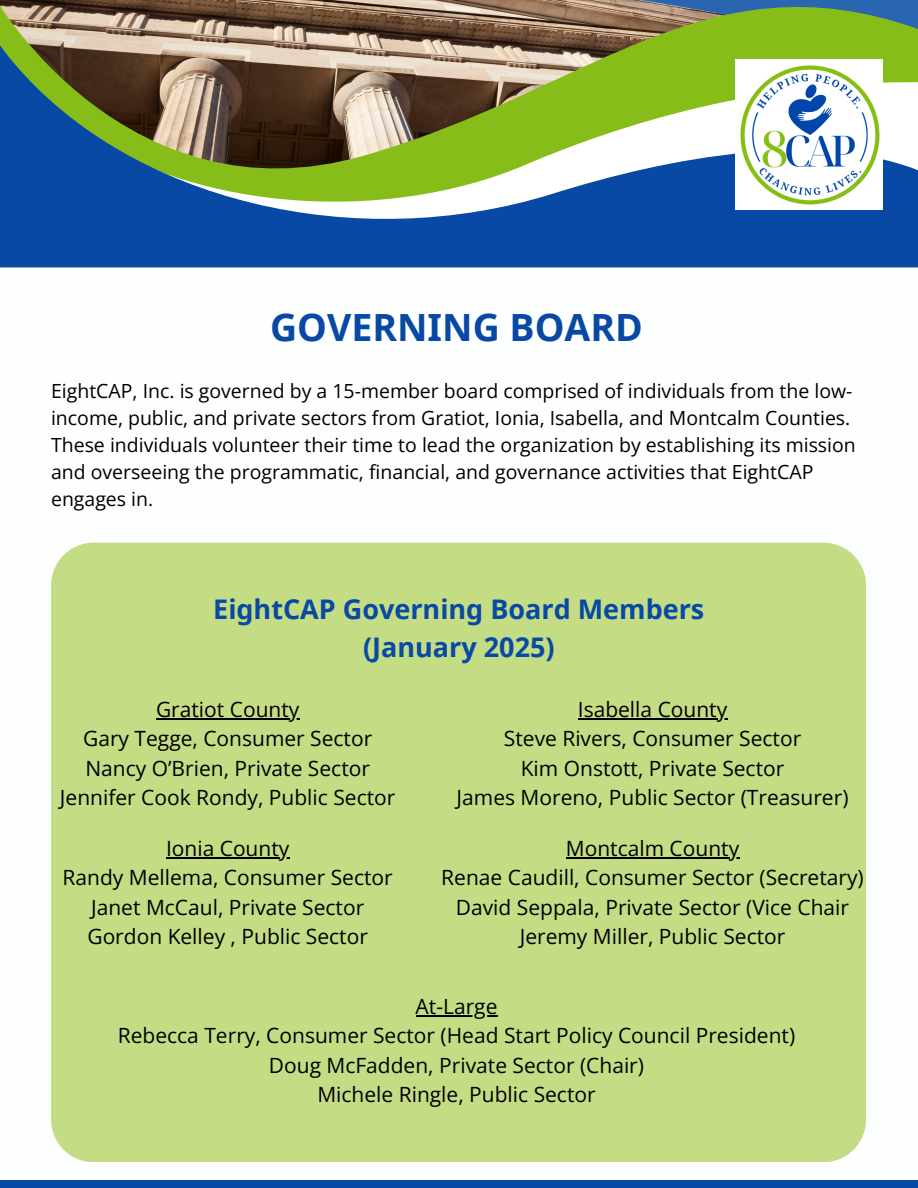
<style>
.page{position:relative;width:918px;height:1188px;background:#fff}
.page>*{position:absolute;margin:0;border:0;box-sizing:border-box;transform-origin:0 0}
.t1{font:700 37.5px "Noto Sans";color:#0849a5}
.t2{font:700 27px/37.2px "Noto Sans";color:#0849a5;text-align:center}
.t3{font:21px "Open Sans";color:#000}
.t4{font:19.5px/27px "Open Sans";color:#000}
</style>
<div class="page">
<svg style="left:0;top:0;width:918px;height:43px"></svg>
<svg style="left:0;top:43px;width:918px;height:224px"></svg>
<div style="left:0;top:1181px;width:918px;height:7px;background:#0849a5"></div>
<img style="left:736px;top:59px;width:147px;height:151px">
<div style="left:51px;top:543px;width:815px;height:619px;background:#c4dc84"></div>
<hr style="left:156px;top:718px;width:143px;height:1px;background:#000">
<hr style="left:578px;top:718px;width:149px;height:1px;background:#000">
<hr style="left:166px;top:857px;width:123px;height:1px;background:#000">
<hr style="left:566px;top:857px;width:173px;height:1px;background:#000">
<hr style="left:416px;top:1015px;width:81px;height:1px;background:#000">
<p class="t1" style="left:270px;top:301px;width:374px">GOVERNING BOARD</p>
<p class="t4" style="left:51px;top:377px;width:806px">EightCAP, Inc. is governed by a 15-member board comprised of individuals from the low&shy;income, public, and private sectors from Gratiot, Ionia, Isabella, and Montcalm Counties.<br>These individuals volunteer their time to lead the organization by establishing its mission and overseeing the programmatic, financial, and governance activities that EightCAP engages in.</p>
<h1 class="t2" style="left:213px;top:590px;width:493px">EightCAP Governing Board Members (January 2025)</h1>
<p class="t3" style="left:156px;top:695px;width:145px">Gratiot County</p>
<h2 class="t3" style="left:83px;top:724px;width:291px">Gary Tegge, Consumer Sector</h2>
<p class="t3" style="left:85px;top:753px;width:286px">Nancy O’Brien, Private Sector</p>
<p class="t3" style="left:60px;top:782px;width:337px">Jennifer Cook Rondy, Public Sector</p>
<p class="t3" style="left:578px;top:695px;width:151px">Isabella County</p>
<p class="t3" style="left:504px;top:724px;width:299px">Steve Rivers, Consumer Sector</p>
<p class="t3" style="left:521px;top:753px;width:265px">Kim Onstott, Private Sector</p>
<p class="t3" style="left:457px;top:782px;width:393px">James Moreno, Public Sector (Treasurer)</p>
<p class="t3" style="left:166px;top:834px;width:125px">Ionia County</p>
<p class="t3" style="left:63px;top:863px;width:332px">Randy Mellema, Consumer Sector</p>
<p class="t3" style="left:91px;top:892px;width:275px">Janet McCaul, Private Sector</p>
<p class="t3" style="left:87px;top:922px;width:282px">Gordon Kelley , Public Sector</p>
<p class="t3" style="left:566px;top:834px;width:175px">Montcalm County</p>
<p class="t3" style="left:441px;top:863px;width:424px">Renae Caudill, Consumer Sector (Secretary)</p>
<p class="t3" style="left:456px;top:892px;width:395px">David Seppala, Private Sector (Vice Chair</p>
<p class="t3" style="left:520px;top:922px;width:267px">Jeremy Miller, Public Sector</p>
<p class="t3" style="left:416px;top:992px;width:83px">At-Large</p>
<p class="t3" style="left:118px;top:1021px;width:679px">Rebecca Terry, Consumer Sector (Head Start Policy Council President)</p>
<p class="t3" style="left:269px;top:1050px;width:377px">Doug McFadden, Private Sector (Chair)</p>
<p class="t3" style="left:317px;top:1079px;width:280px">Michele Ringle, Public Sector</p>
</div>
